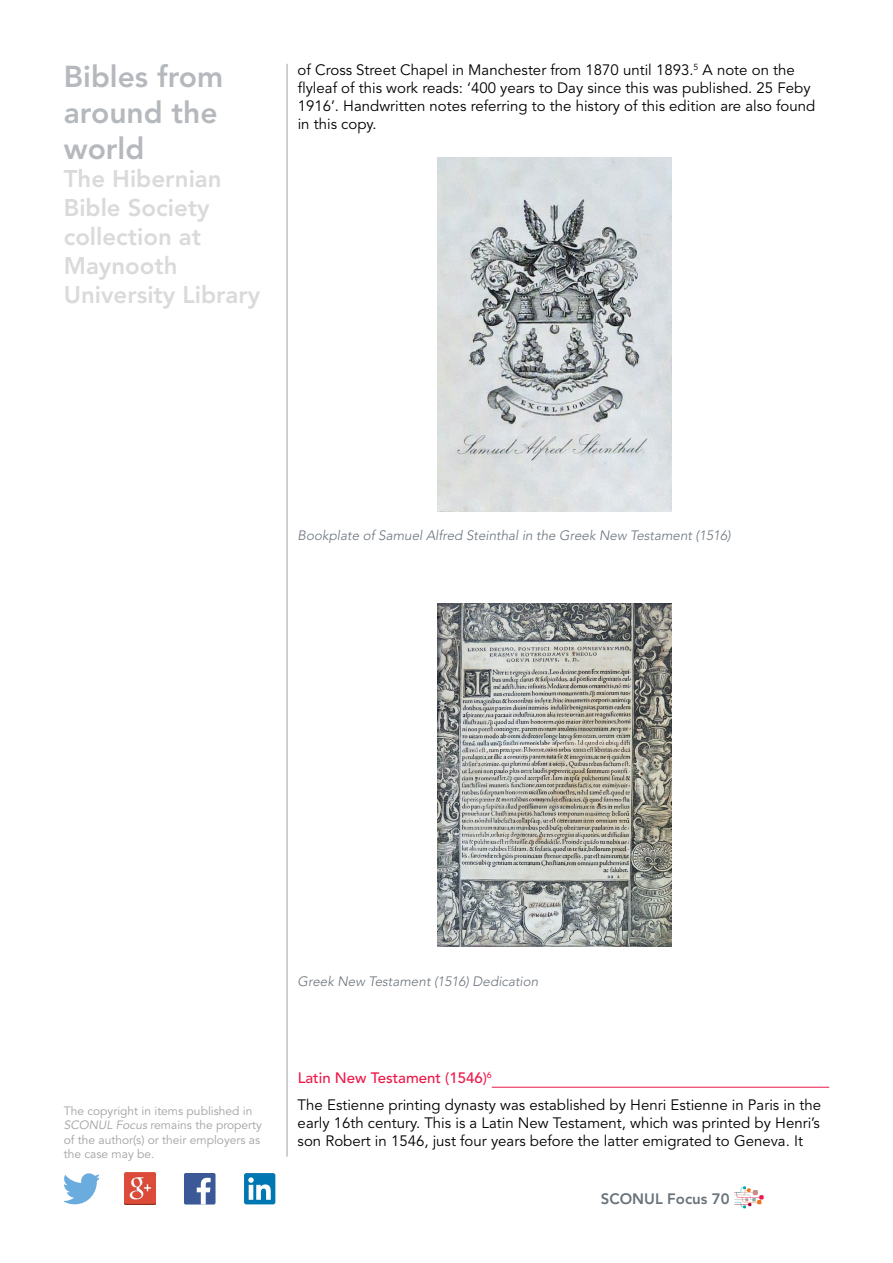
<style>
.page{position:relative;width:893px;height:1263px;background:#fff}
.page>*{position:absolute;margin:0;border:0;box-sizing:border-box;transform-origin:0 0}
.t1{font:800 30px/36px "Avenir";color:#b5b9bd}
.t2{font:800 24px/28.8px "Avenir";color:#dadadb}
.t3{font:15px/18px "Avenir";color:#000}
.t4{font:800 15px "Avenir";color:#6a737b}
.t5{font:italic 300 13.5px "Avenir";color:#6a737b}
.t6{font:12px/14.4px "Avenir";color:#a1a1a4}
.s1{font-style:italic}
.s2{font-weight:500;color:#ed1849}
</style>
<div class="page">
<svg style="left:64px;top:1173px;width:35px;height:31px"></svg>
<img style="left:124px;top:1173px;width:32px;height:32px">
<div style="left:184px;top:1173px;width:32px;height:31px;background:#3b5897;border-radius:2px"></div>
<svg style="left:197px;top:1178px;width:14px;height:26px"></svg>
<div style="left:244px;top:1173px;width:31px;height:31px;background:#0076b3;border-radius:2px"></div>
<svg style="left:248px;top:1177px;width:23px;height:23px"></svg>
<hr style="left:287px;top:64px;width:1px;height:1093px;background:#a1a1a4">
<svg style="left:734px;top:1186px;width:30px;height:22px"></svg>
<hr style="left:298px;top:1087px;width:531px;height:1px;background:#ed1849">
<div style="left:298px;top:1075px;width:194px;height:16px;background:#fff"></div>
<img style="left:437px;top:157px;width:235px;height:355px">
<img style="left:437px;top:603px;width:235px;height:343px">
<h1 class="t1" style="left:64px;top:58px;width:161px">Bibles from around the world</h1>
<h2 class="t2" style="left:64px;top:165px;width:198px">The Hibernian<br>Bible Society collection at<br>Maynooth<br>University Library</h2>
<p class="t3" style="left:298px;top:61px;width:519px">of Cross Street Chapel in Manchester from 1870 until 1893.<sup>5</sup> A note on the flyleaf of this work reads: ‘400 years to Day since this was published. 25 Feby 1916’. Handwritten notes referring to the history of this edition are also found in this copy.</p>
<p class="t5" style="left:298px;top:527px;width:435px">Bookplate of Samuel Alfred Steinthal in the Greek New Testament (1516)</p>
<p class="t6" style="left:64px;top:1104px;width:200px">The copyright in items published in<br><span class="s1">SCONUL Focus</span> remains the property of the author(s) or their employers as the case may be.</p>
<p class="t5" style="left:298px;top:974px;width:242px">Greek New Testament (1516) Dedication</p>
<p class="t3" style="left:298px;top:1065px;width:525px;line-height:26.5px"><span class="s2">Latin New Testament (1546)</span><sup>6<br></sup>The Estienne printing dynasty was established by Henri Estienne in Paris in the</p>
<p class="t3" style="left:298px;top:1114px;width:524px">early 16th century. This is a Latin New Testament, which was printed by Henri’s son Robert in 1546, just four years before the latter emigrated to Geneva. It</p>
<p class="t4" style="left:601px;top:1190px;width:130px">SCONUL Focus 70</p>
</div>
